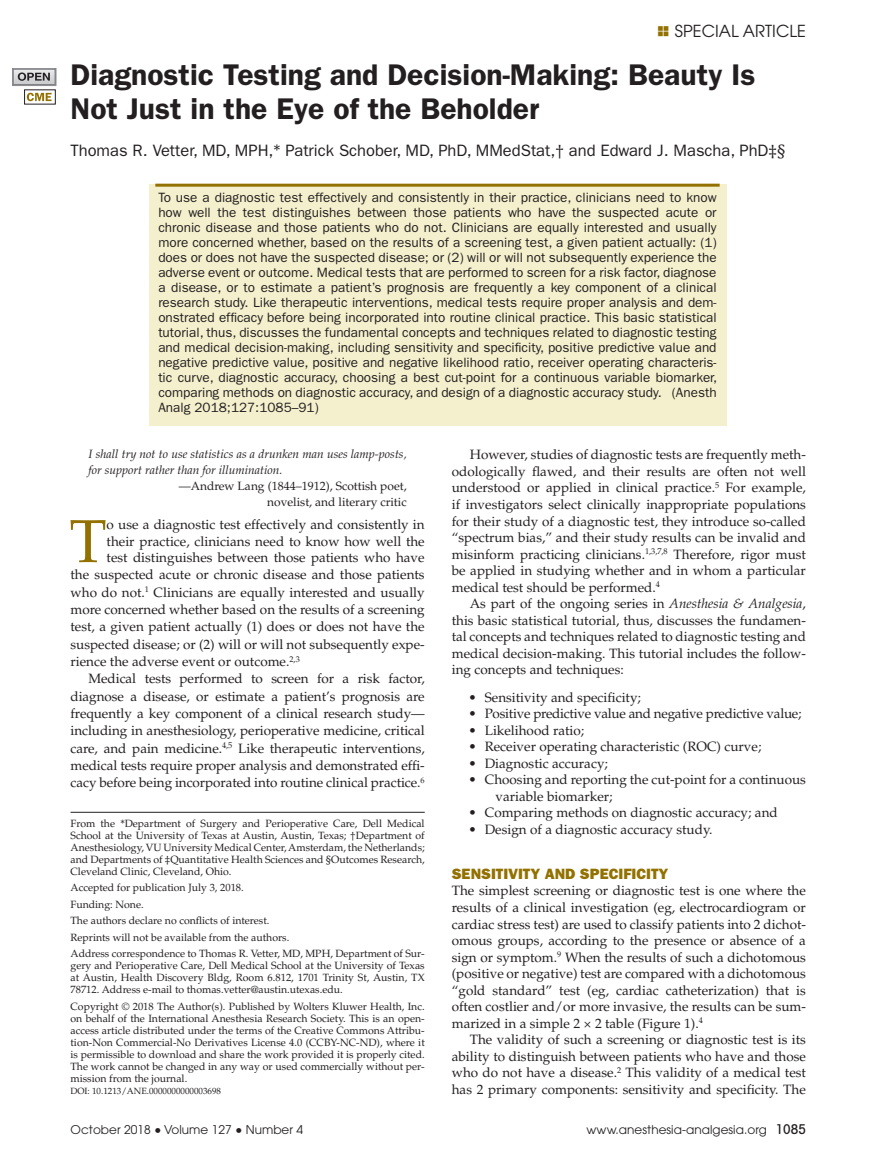
<style>
.page{position:relative;width:878px;height:1175px;background:#fff}
.page>*{position:absolute;margin:0;border:0;box-sizing:border-box;transform-origin:0 0}
.t1{font:60.6px "Palatino LT Std";color:#927100}
.t2{font:600 30px/33px "ITC Franklin Gothic Std";color:#231f20}
.t3{font:16.5px "ITC Franklin Gothic Std";color:#231f20}
.t4{font:16.5px "Avant Garde";color:#231f20}
.t5{font:15px "ITC Franklin Gothic Std Hvy";color:#927100}
.t6{font:13.5px/16.5px "Palatino LT Std";color:#231f20;text-align:justify}
.t7{font:13.5px/15px "ITC Franklin Gothic Std";color:#231f20;text-align:justify}
.t8{font:13.5px "Palatino LT Std";letter-spacing:-.02em;color:#231f20}
.t9{font:italic 12px/15.8px "Palatino LT Std";color:#231f20}
.t10{font:12px/15.8px "Palatino LT Std";color:#231f20;text-align:right}
.t11{font:12px "Avant Garde";letter-spacing:.005em;color:#231f20}
.t12{font:10.5px/12px "Palatino LT Std";color:#231f20;text-align:justify}
.t13{font:9px "Palatino LT Std";color:#231f20}
.s1{font-family:"Cambria Math"}
.s2{font-style:italic}
.s3{font-family:"Gandhari Unicode";font-size:18.75px}
.s4{font-weight:500;font-stretch:condensed;font-size:13.5px}
</style>
<div class="page">
<div style="left:148px;top:184px;width:578px;height:241px;background:#f4f0cd"></div>
<hr style="left:155px;top:184px;width:564px;height:3px;background:#927100">
<hr style="left:70px;top:812px;width:354px;height:1px;background:#231f20">
<img style="left:12px;top:68px;width:45px;height:18px">
<div style="left:13px;top:69px;width:43px;height:16px;border:1px solid #808285"></div>
<svg style="left:18px;top:72px;width:32px;height:9px"></svg>
<svg style="left:27px;top:93px;width:25px;height:8px"></svg>
<div style="left:24px;top:89px;width:32px;height:15px;border:1px solid #231f20"></div>
<p class="t4" style="left:674px;top:22px;width:133px">SPECIAL ARTICLE</p>
<h2 class="t2" style="left:70px;top:59px;width:686px">Diagnostic Testing and Decision-Making: Beauty Is<br>Not Just in the Eye of the Beholder</h2>
<p class="t3" style="left:70px;top:141px;width:716px">Thomas R. Vetter, MD, MPH,<span class="s1">*</span> Patrick Schober, MD, PhD, MMedStat,<span class="s1">†</span> and Edward J. Mascha, PhD<span class="s1">‡§</span></p>
<p class="t7" style="left:158px;top:190px;width:560px">To use a diagnostic test effectively and consistently in their practice, clinicians need to know how well the test distinguishes between those patients who have the suspected acute or chronic disease and those patients who do not. Clinicians are equally interested and usually more concerned whether, based on the results of a screening test, a given patient actually: (1) does or does not have the suspected disease; or (2) will or will not subsequently experience the adverse event or outcome. Medical tests that are performed to screen for a risk factor, diagnose a disease, or to estimate a patient’s prognosis are frequently a key component of a clinical research study. Like therapeutic interventions, medical tests require proper analysis and dem&shy;onstrated efficacy before being incorporated into routine clinical practice. This basic statistical tutorial, thus, discusses the fundamental concepts and techniques related to diagnostic testing and medical decision-making, including sensitivity and specificity, positive predictive value and negative predictive value, positive and negative likelihood ratio, receiver operating characteris&shy;tic curve, diagnostic accuracy, choosing a best cut-point for a continuous variable biomarker, comparing methods on diagnostic accuracy, and design of a diagnostic accuracy study. (Anesth Analg 2018;127:1085–91)</p>
<p class="t9" style="left:88px;top:446px;width:319px">I shall try not to use statistics as a drunken man uses lamp-posts, for support rather than for illumination.</p>
<p class="t10" style="left:179px;top:478px;width:229px">—Andrew Lang (1844–1912), Scottish poet, novelist, and literary critic</p>
<h1 class="t1" style="left:69px;top:506px;width:39px">T</h1>
<p class="t6" style="left:107px;top:516px;width:319px">o use a diagnostic test effectively and consistently in</p>
<p class="t6" style="left:107px;top:533px;width:319px">their practice, clinicians need to know how well the</p>
<p class="t6" style="left:107px;top:549px;width:319px">test distinguishes between those patients who have</p>
<p class="t6" style="left:71px;top:567px;width:355px">the suspected acute or chronic disease and those patients</p>
<p class="t6" style="left:71px;top:584px;width:356px">who do not.<sup>1</sup> Clinicians are equally interested and usually</p>
<p class="t6" style="left:71px;top:601px;width:355px">more concerned whether based on the results of a screening</p>
<p class="t6" style="left:71px;top:618px;width:355px">test, a given patient actually (1) does or does not have the</p>
<p class="t6" style="left:71px;top:636px;width:355px">suspected disease; or (2) will or will not subsequently expe-</p>
<p class="t6" style="left:71px;top:653px;width:231px">rience the adverse event or outcome.<sup>2,3</sup></p>
<p class="t6" style="left:88px;top:670px;width:338px">Medical tests performed to screen for a risk factor,</p>
<p class="t6" style="left:71px;top:688px;width:355px">diagnose a disease, or estimate a patient’s prognosis are</p>
<p class="t6" style="left:71px;top:705px;width:355px">frequently a key component of a clinical research study—</p>
<p class="t6" style="left:71px;top:722px;width:356px">including in anesthesiology, perioperative medicine, critical</p>
<p class="t6" style="left:71px;top:740px;width:355px">care, and pain medicine.<sup>4,5</sup> Like therapeutic interventions,</p>
<p class="t6" style="left:71px;top:757px;width:356px">medical tests require proper analysis and demonstrated effi-</p>
<p class="t6" style="left:71px;top:774px;width:355px">cacy before being incorporated into routine clinical practice.<sup>6</sup></p>
<p class="t12" style="left:70px;top:817px;width:356px">From the <span class="s1">*</span>Department of Surgery and Perioperative Care, Dell Medical School at the University of Texas at Austin, Austin, Texas; <span class="s1">†</span>Department of Anesthesiology, VU University Medical Center, Amsterdam, the Netherlands; and Departments of <span class="s1">‡</span>Quantitative Health Sciences and <span class="s1">§</span>Outcomes Research, Cleveland Clinic, Cleveland, Ohio.</p>
<p class="t12" style="left:70px;top:879px;width:355px;line-height:16.5px;text-align:left">Accepted for publication July 3, 2018.<br>Funding: None.<br>The authors declare no conflicts of interest.<br>Reprints will not be available from the authors.<br>Address correspondence to Thomas R. Vetter, MD, MPH, Department of Sur-</p>
<p class="t12" style="left:70px;top:960px;width:356px">gery and Perioperative Care, Dell Medical School at the University of Texas at Austin, Health Discovery Bldg, Room 6.812, 1701 Trinity St, Austin, TX 78712. Address e-mail to thomas.vetter@austin.utexas.edu.</p>
<p class="t12" style="left:70px;top:1000px;width:356px">Copyright © 2018 The Author(s). Published by Wolters Kluwer Health, Inc. on behalf of the International Anesthesia Research Society. This is an open&shy;access article distributed under the terms of the Creative Commons Attribu&shy;tion-Non Commercial-No Derivatives License 4.0 (CCBY-NC-ND), where it is permissible to download and share the work provided it is properly cited.<br>The work cannot be changed in any way or used commercially without per&shy;mission from the journal.</p>
<p class="t13" style="left:70px;top:1085px;width:152px">DOI: 10.1213/ANE.0000000000003698</p>
<p class="t6" style="left:451px;top:447px;width:356px;text-indent:18px">However, studies of diagnostic tests are frequently meth&shy;odologically flawed, and their results are often not well understood or applied in clinical practice.<sup>5</sup> For example, if investigators select clinically inappropriate populations for their study of a diagnostic test, they introduce so-called “spectrum bias,” and their study results can be invalid and misinform practicing clinicians.<sup>1,3,7,8</sup> Therefore, rigor must be applied in studying whether and in whom a particular medical test should be performed.<sup>4</sup></p>
<p class="t6" style="left:452px;top:595px;width:356px;text-indent:18px">As part of the ongoing series in <span class="s2">Anesthesia &amp; Analgesia</span>, this basic statistical tutorial, thus, discusses the fundamen&shy;tal concepts and techniques related to diagnostic testing and medical decision-making. This tutorial includes the follow&shy;ing concepts and techniques:</p>
<p class="t6" style="left:468px;top:689px;width:174px">• Sensitivity and specificity;</p>
<p class="t8" style="left:468px;top:705px;width:334px">• Positive predictive value and negative predictive value;</p>
<p class="t6" style="left:468px;top:722px;width:117px">• Likelihood ratio;</p>
<p class="t6" style="left:468px;top:738px;width:294px">• Receiver operating characteristic (ROC) curve;</p>
<p class="t6" style="left:468px;top:755px;width:141px">• Diagnostic accuracy;</p>
<p class="t6" style="left:495px;top:771px;width:312px;text-indent:-27px">• Choosing and reporting the cut-point for a continuous variable biomarker;</p>
<p class="t6" style="left:468px;top:804px;width:311px">• Comparing methods on diagnostic accuracy; and</p>
<p class="t6" style="left:468px;top:821px;width:245px">• Design of a diagnostic accuracy study.</p>
<p class="t5" style="left:452px;top:865px;width:218px">SENSITIVITY AND SPECIFICITY</p>
<p class="t6" style="left:451px;top:882px;width:356px">The simplest screening or diagnostic test is one where the results of a clinical investigation (eg, electrocardiogram or cardiac stress test) are used to classify patients into 2 dichot&shy;omous groups, according to the presence or absence of a sign or symptom.<sup>9</sup> When the results of such a dichotomous (positive or negative) test are compared with a dichotomous “gold standard” test (eg, cardiac catheterization) that is often costlier and/or more invasive, the results can be sum&shy;marized in a simple 2 × 2 table (Figure 1).<sup>4</sup></p>
<p class="t6" style="left:452px;top:1031px;width:356px;text-indent:18px">The validity of such a screening or diagnostic test is its ability to distinguish between patients who have and those who do not have a disease.<sup>2</sup> This validity of a medical test has 2 primary components: sensitivity and specificity. The</p>
<p class="t11" style="left:70px;top:1123px;width:234px">October 2018 <span class="s3">•</span> Volume 127 <span class="s3">•</span> Number 4</p>
<p class="t11" style="left:586px;top:1123px;width:221px">www.anesthesia-analgesia.org <span class="s4">1085</span></p>
</div>
